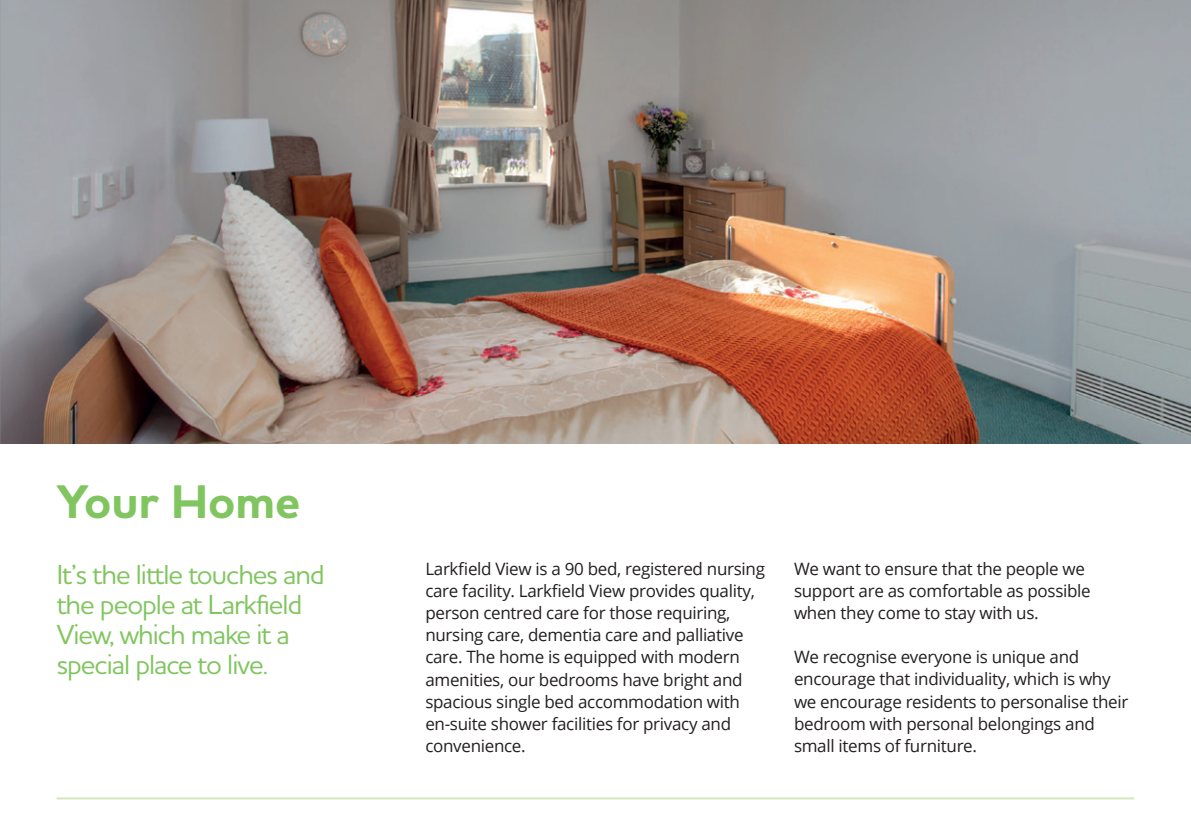
<style>
.page{position:relative;width:1191px;height:840px;background:#fff}
.page>*{position:absolute;margin:0;border:0;box-sizing:border-box;transform-origin:0 0}
.t1{font:700 48px "Houschka Pro";letter-spacing:-.005em;color:#80c55f}
.t2{font:500 28px/30px "Houschka Pro";letter-spacing:-.035em;color:#80c55f}
.t3{font:17px/22px "Open Sans";letter-spacing:-.02em;color:#231f20}
</style>
<div class="page">
<img style="left:0;top:0;width:1191px;height:443px">
<hr style="left:57px;top:797px;width:1077px;height:2px;background:#d5e8bc">
<h1 class="t1" style="left:57px;top:470px;width:245px">Your Home</h1>
<h2 class="t2" style="left:57px;top:558px;width:269px">It’s the little touches and the people at Larkfield<br>View, which make it a special place to live.</h2>
<p class="t3" style="left:425px;top:557px;width:341px">Larkfield View is a 90 bed, registered nursing care facility. Larkfield View provides quality, person centred care for those requiring, nursing care, dementia care and palliative care. The home is equipped with modern amenities, our bedrooms have bright and spacious single bed accommodation with en-suite shower facilities for privacy and convenience.</p>
<p class="t3" style="left:794px;top:557px;width:298px">We want to ensure that the people we support are as comfortable as possible when they come to stay with us.</p>
<p class="t3" style="left:794px;top:645px;width:336px">We recognise everyone is unique and encourage that individuality, which is why we encourage residents to personalise their bedroom with personal belongings and small items of furniture.</p>
</div>
